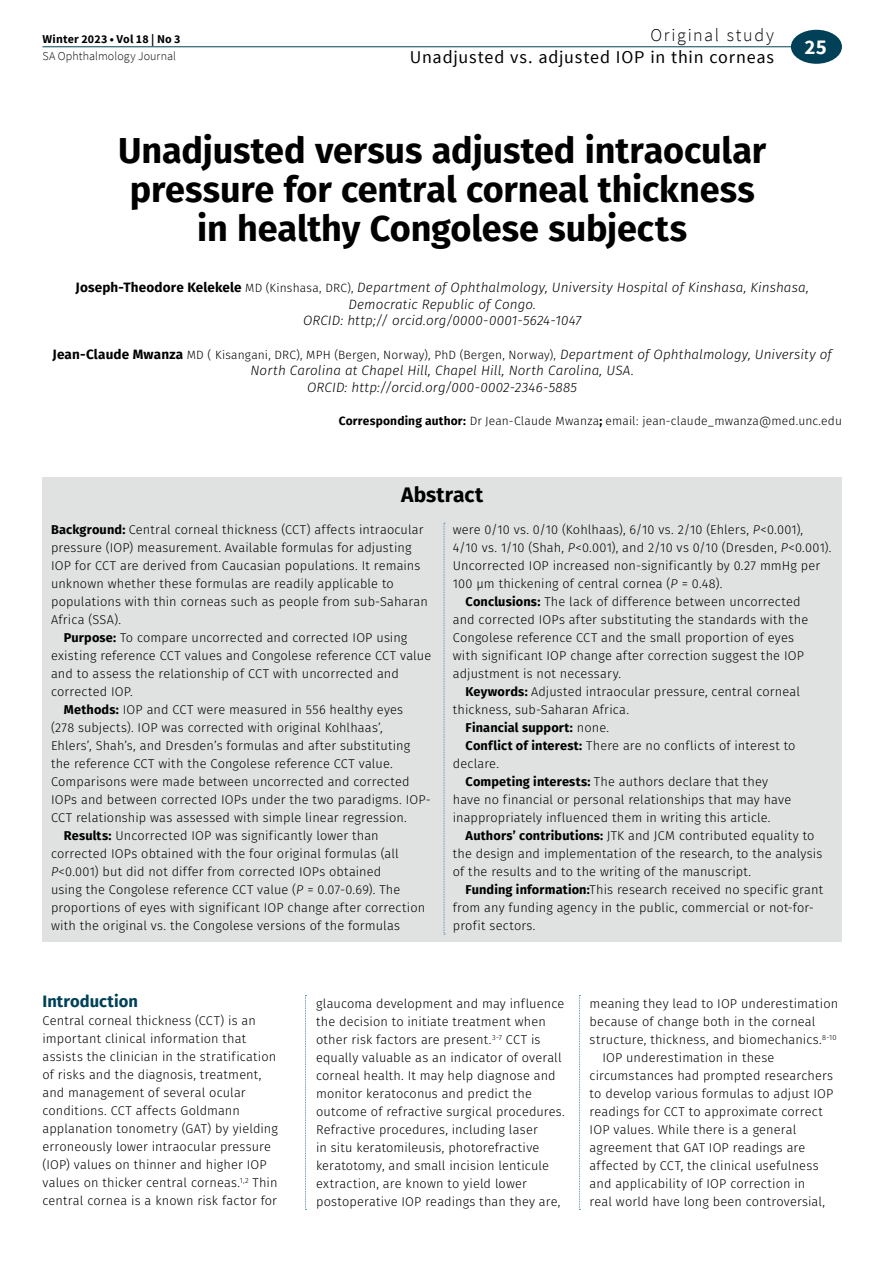
<style>
.page{position:relative;width:893px;height:1263px;background:#fff}
.page>*{position:absolute;margin:0;border:0;box-sizing:border-box;transform-origin:0 0}
.Heading{font:700 36px/39px "Fira Sans";letter-spacing:-.005em;color:#000;text-align:center}
.Heading-small{font:700 21px "Fira Sans";letter-spacing:.005em;color:#000}
.t1{font:700 21px "Source Sans Pro";color:#fff}
.Strap{font:18px "Source Sans Pro";letter-spacing:.045em;color:#000}
.Strap-2{font:300 18px "Source Sans Pro";letter-spacing:.095em;color:#000}
.Sub_Head_1{font:700 16.5px "Fira Sans";color:#004158}
.Author{font:italic 300 13.5px/16.5px "Fira Sans";letter-spacing:.005em;color:#000;text-align:center}
.Author_designation{font:italic 300 13.5px "Fira Sans";letter-spacing:.005em;color:#000}
.Body{font:300 12.75px/18px "Fira Sans";letter-spacing:.01em;color:#000}
.Body_1st{font:300 12.75px/18px "Fira Sans";letter-spacing:.01em;color:#000}
.Body-2{font:700 12.75px "Fira Sans";letter-spacing:.01em;color:#000}
.Author-2{font:300 12px "Fira Sans";letter-spacing:.01em;color:#000}
.Editorial{font:300 12px "Fira Sans";letter-spacing:.015em;color:#000}
.t2{font:300 12px "Source Sans Pro";letter-spacing:.01em;color:#000}
.t3{font:700 12px "Source Sans Pro";letter-spacing:.015em;color:#000}
.s1{font-weight:700;font-style:normal}
.s2{font-style:normal;font-size:12px}
.s3{font-weight:700;font-size:13.5px}
.s4{font-style:italic;font-size:13.5px}
.s5{font-weight:700}
.s6{font-style:italic}
.s7{font-weight:300}
</style>
<div class="page">
<hr style="left:43px;top:47px;width:756px;height:1px;background:#004158">
<div style="left:791px;top:30px;width:51px;height:34px;background:#004158;border-radius:50%"></div>
<div style="left:43px;top:477px;width:799px;height:465px;background:#e0e1e1"></div>
<svg style="left:444px;top:523px;width:1px;height:412px"></svg>
<svg style="left:305px;top:995px;width:1px;height:215px"></svg>
<svg style="left:579px;top:995px;width:1px;height:215px"></svg>
<p class="t3" style="left:43px;top:31px;width:140px">Winter 2023 • Vol 18 | No 3</p>
<p class="t2" style="left:43px;top:48px;width:135px">SA Ophthalmology Journal</p>
<p class="Strap-2" style="left:650px;top:24px;width:125px">Original study</p>
<p class="Strap" style="left:410px;top:46px;width:366px">Unadjusted vs. adjusted IOP in thin corneas</p>
<h2 class="t1" style="left:805px;top:33px;width:24px">25</h2>
<p class="Heading" style="left:118px;top:134px;width:649px">Unadjusted versus adjusted intraocular pressure for central corneal thickness in healthy Congolese subjects</p>
<p class="Author" style="left:76px;top:280px;width:735px"><span class="s1">Joseph-Theodore Kelekele</span> <span class="s2">MD (Kinshasa, DRC),</span> Department of Ophthalmology, University Hospital of Kinshasa, Kinshasa,<br>Democratic Republic of Congo.</p>
<p class="Author_designation" style="left:303px;top:311px;width:280px">ORCID: http;// orcid.org/0000-0001-5624-1047</p>
<p class="Author-2" style="left:53px;top:346px;width:781px"><span class="s3">Jean-Claude Mwanza</span> MD ( Kisangani, DRC), MPH (Bergen, Norway), PhD (Bergen, Norway), <span class="s4">Department of Ophthalmology, University of</span></p>
<p class="Author" style="left:250px;top:363px;width:385px">North Carolina at Chapel Hill, Chapel Hill, North Carolina, USA.</p>
<p class="Author_designation" style="left:307px;top:377px;width:271px">ORCID: http://orcid.org/000-0002-2346-5885</p>
<p class="Editorial" style="left:339px;top:412px;width:505px"><span class="s5">Corresponding author:</span> Dr Jean-Claude Mwanza<span class="s5">;</span> email: jean-claude_mwanza@med.unc.edu</p>
<p class="Heading-small" style="left:401px;top:480px;width:84px">Abstract</p>
<p class="Body_1st" style="left:51px;top:521px;width:378px"><span class="s5">Background:</span> Central corneal thickness (CCT) affects intraocular pressure (IOP) measurement. Available formulas for adjusting IOP for CCT are derived from Caucasian populations. It remains unknown whether these formulas are readily applicable to populations with thin corneas such as people from sub-Saharan Africa (SSA).</p>
<p class="Body" style="left:51px;top:629px;width:382px;text-indent:13px"><span class="s5">Purpose:</span> To compare uncorrected and corrected IOP using existing reference CCT values and Congolese reference CCT value and to assess the relationship of CCT with uncorrected and corrected IOP.</p>
<p class="Body" style="left:51px;top:701px;width:381px;text-indent:13px"><span class="s5">Methods:</span> IOP and CCT were measured in 556 healthy eyes<br>(278 subjects). IOP was corrected with original Kohlhaas’,<br>Ehlers’, Shah’s, and Dresden’s formulas and after substituting the reference CCT with the Congolese reference CCT value.<br>Comparisons were made between uncorrected and corrected IOPs and between corrected IOPs under the two paradigms. IOP-CCT relationship was assessed with simple linear regression.</p>
<p class="Body" style="left:51px;top:827px;width:376px;text-indent:13px"><span class="s5">Results:</span> Uncorrected IOP was significantly lower than corrected IOPs obtained with the four original formulas (all <span class="s6">P</span>&lt;0.001) but did not differ from corrected IOPs obtained<br>using the Congolese reference CCT value (<span class="s6">P</span> = 0.07-0.69). The proportions of eyes with significant IOP change after correction with the original vs. the Congolese versions of the formulas</p>
<p class="Body" style="left:453px;top:521px;width:380px">were 0/10 vs. 0/10 (Kohlhaas), 6/10 vs. 2/10 (Ehlers, <span class="s6">P</span>&lt;0.001), 4/10 vs. 1/10 (Shah, <span class="s6">P</span>&lt;0.001), and 2/10 vs 0/10 (Dresden, <span class="s6">P</span>&lt;0.001).<br>Uncorrected IOP increased non-significantly by 0.27 mmHg per 100 µm thickening of central cornea (<span class="s6">P</span> = 0.48).</p>
<p class="Body" style="left:453px;top:593px;width:357px;text-indent:13px"><span class="s5">Conclusions:</span> The lack of difference between uncorrected and corrected IOPs after substituting the standards with the Congolese reference CCT and the small proportion of eyes with significant IOP change after correction suggest the IOP adjustment is not necessary.</p>
<p class="Body" style="left:453px;top:683px;width:349px;text-indent:13px"><span class="s5">Keywords:</span> Adjusted intraocular pressure, central corneal thickness, sub-Saharan Africa.</p>
<p class="Body-2" style="left:466px;top:718px;width:145px">Financial support: <span class="s7">none.</span></p>
<p class="Body" style="left:453px;top:737px;width:344px;text-indent:13px"><span class="s5">Conflict of interest:</span> There are no conflicts of interest to declare.</p>
<p class="Body" style="left:453px;top:773px;width:340px;text-indent:13px"><span class="s5">Competing interests:</span> The authors declare that they have no financial or personal relationships that may have inappropriately influenced them in writing this article.</p>
<p class="Body" style="left:453px;top:827px;width:371px;text-indent:13px"><span class="s5">Authors’ contributions:</span> JTK and JCM contributed equality to the design and implementation of the research, to the analysis of the results and to the writing of the manuscript.</p>
<p class="Body" style="left:453px;top:881px;width:372px;text-indent:13px"><span class="s5">Funding information:</span>This research received no specific grant from any funding agency in the public, commercial or not-for&shy;profit sectors.</p>
<p class="Sub_Head_1" style="left:43px;top:989px;width:97px">Introduction</p>
<p class="Body_1st" style="left:43px;top:1012px;width:237px">Central corneal thickness (CCT) is an important clinical information that assists the clinician in the stratification of risks and the diagnosis, treatment, and management of several ocular conditions. CCT affects Goldmann applanation tonometry (GAT) by yielding erroneously lower intraocular pressure (IOP) values on thinner and higher IOP values on thicker central corneas.<sup>1,2</sup> Thin central cornea is a known risk factor for</p>
<p class="Body_1st" style="left:316px;top:995px;width:250px">glaucoma development and may influence the decision to initiate treatment when other risk factors are present.<sup>3-7</sup> CCT is equally valuable as an indicator of overall corneal health. It may help diagnose and monitor keratoconus and predict the outcome of refractive surgical procedures.<br>Refractive procedures, including laser<br>in situ keratomileusis, photorefractive keratotomy, and small incision lenticule extraction, are known to yield lower postoperative IOP readings than they are,</p>
<p class="Body_1st" style="left:590px;top:995px;width:250px">meaning they lead to IOP underestimation because of change both in the corneal structure, thickness, and biomechanics.<sup>8-10</sup></p>
<p class="Body" style="left:590px;top:1049px;width:245px;text-indent:13px">IOP underestimation in these circumstances had prompted researchers to develop various formulas to adjust IOP readings for CCT to approximate correct IOP values. While there is a general agreement that GAT IOP readings are affected by CCT, the clinical usefulness and applicability of IOP correction in<br>real world have long been controversial,</p>
</div>
